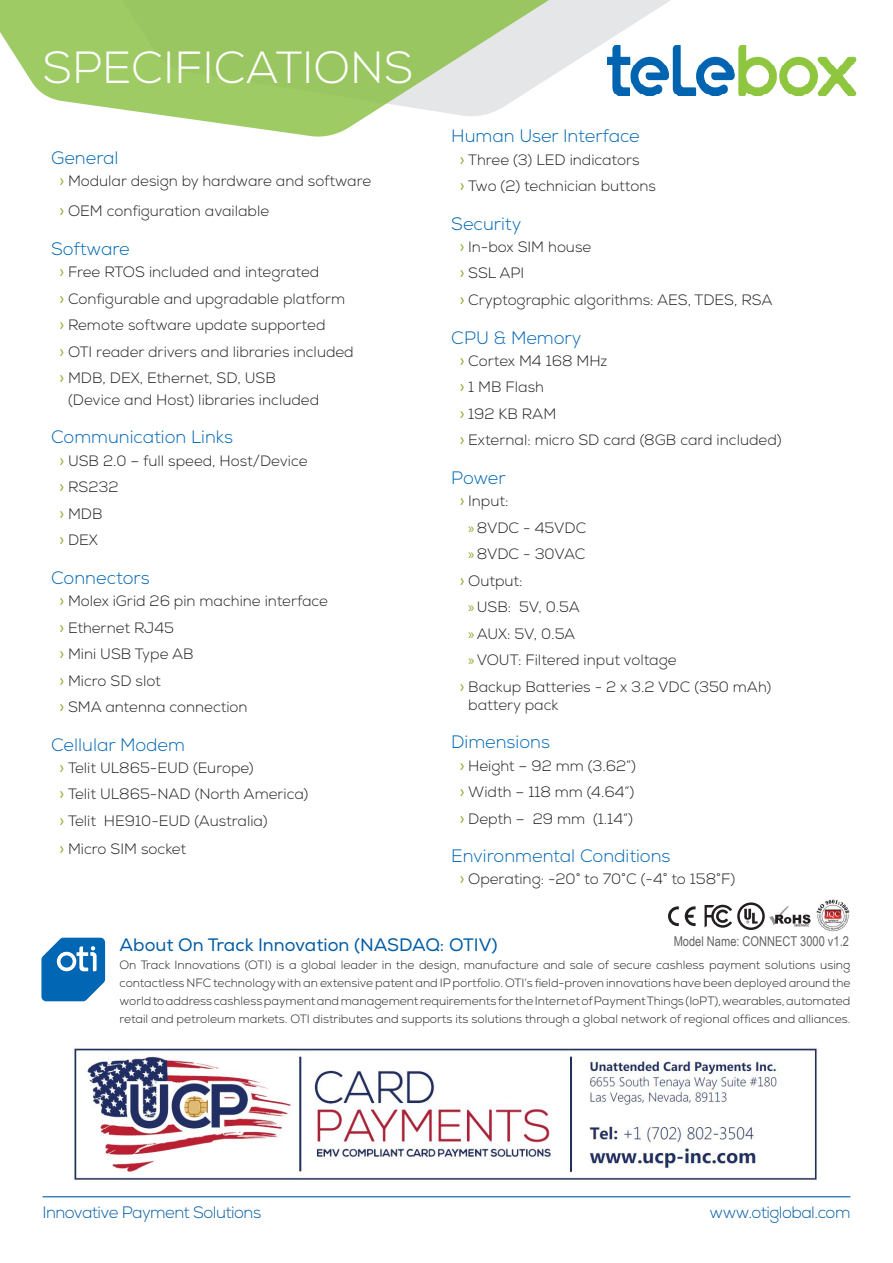
<style>
.page{position:relative;width:893px;height:1263px;background:#fff}
.page>*{position:absolute;margin:0;border:0;box-sizing:border-box;transform-origin:0 0}
.Specification_Title{font:300 45px "Nexa";color:#fff}
.Specs_Title{font:300 18px "Nexa";color:#0166b3}
.Boilerplate_title{font:18px "Nexa";color:#015ca3}
.t1{font:300 16.5px "Nexa";letter-spacing:-.03em;color:#015ca3}
.t2{font:300 15px/21.6px "Nexa";color:#231f20}
.small___notes{font:13.5px "Arial Narrow";color:#636366}
.Boilerplate{font:300 12px/18px "Nexa";color:#231f20;text-align:justify}
.s1{font-weight:400;color:#88ac2e}
.s2{font-family:"Myriad Pro";font-weight:400;color:#88ac2e}
</style>
<div class="page">
<hr style="left:43px;top:1196px;width:807px;height:1px;background:#015ca3">
<svg style="left:0;top:0;width:721px;height:137px;fill:#9fcb65"></svg>
<svg style="left:668px;top:906px;width:28px;height:20px"></svg>
<svg style="left:737px;top:902px;width:28px;height:28px"></svg>
<div style="left:740px;top:905px;width:22px;height:22px;background:#fff;border-radius:50%"></div>
<svg style="left:744px;top:909px;width:14px;height:15px"></svg>
<svg style="left:769px;top:906px;width:41px;height:20px"></svg>
<img style="left:816px;top:899px;width:34px;height:33px">
<svg style="left:705px;top:905px;width:27px;height:23px"></svg>
<img style="left:608px;top:46px;width:249px;height:49px">
<svg style="left:41px;top:938px;width:64px;height:63px"></svg>
<img style="left:72px;top:1046px;width:747px;height:134px">
<p class="Specification_Title" style="left:43px;top:41px;width:372px">SPECIFICATIONS</p>
<p class="Specs_Title" style="left:51px;top:147px;width:69px">General</p>
<p class="t2" style="left:60px;top:171px;width:313px"><span class="s1">›</span> Modular design by hardware and software</p>
<p class="t2" style="left:60px;top:201px;width:211px"><span class="s1">›</span> OEM configuration available</p>
<p class="Specs_Title" style="left:51px;top:238px;width:80px">Software</p>
<p class="t2" style="left:60px;top:262px;width:261px"><span class="s1">›</span> Free RTOS included and integrated</p>
<p class="t2" style="left:60px;top:288px;width:287px"><span class="s1">›</span> Configurable and upgradable platform</p>
<p class="t2" style="left:60px;top:315px;width:267px"><span class="s1">›</span> Remote software update supported</p>
<p class="t2" style="left:60px;top:341px;width:296px"><span class="s1">›</span> OTI reader drivers and libraries included</p>
<p class="t2" style="left:68px;top:368px;width:253px;text-indent:-9px"><span class="s1">›</span> MDB, DEX, Ethernet, SD, USB (Device and Host) libraries included</p>
<p class="Specs_Title" style="left:51px;top:427px;width:184px">Communication Links</p>
<p class="t2" style="left:60px;top:450px;width:249px"><span class="s1">›</span> USB 2.0 – full speed, Host/Device</p>
<p class="t2" style="left:60px;top:476px;width:60px"><span class="s1">›</span> RS232</p>
<p class="t2" style="left:60px;top:503px;width:45px"><span class="s1">›</span> MDB</p>
<p class="t2" style="left:60px;top:529px;width:40px"><span class="s1">›</span> DEX</p>
<p class="Specs_Title" style="left:51px;top:567px;width:100px">Connectors</p>
<p class="t2" style="left:60px;top:590px;width:270px"><span class="s1">›</span> Molex iGrid 26 pin machine interface</p>
<p class="t2" style="left:60px;top:617px;width:116px"><span class="s1">›</span> Ethernet RJ45</p>
<p class="t2" style="left:60px;top:643px;width:135px"><span class="s1">›</span> Mini USB Type AB</p>
<p class="t2" style="left:60px;top:670px;width:103px"><span class="s1">›</span> Micro SD slot</p>
<p class="t2" style="left:60px;top:696px;width:190px"><span class="s1">›</span> SMA antenna connection</p>
<p class="Specs_Title" style="left:51px;top:734px;width:135px">Cellular Modem</p>
<p class="t2" style="left:60px;top:757px;width:196px"><span class="s1">›</span> Telit UL865-EUD (Europe(</p>
<p class="t2" style="left:60px;top:784px;width:250px"><span class="s1">›</span> Telit UL865-NAD (North America(</p>
<p class="t2" style="left:104px;top:810px;width:165px">HE910-EUD (Australia(</p>
<p class="t2" style="left:60px;top:810px;width:38px"><span class="s1">›</span> Telit</p>
<p class="t2" style="left:60px;top:838px;width:128px"><span class="s1">›</span> Micro SIM socket</p>
<p class="Specs_Title" style="left:451px;top:125px;width:190px">Human User Interface</p>
<p class="t2" style="left:460px;top:149px;width:181px"><span class="s1">›</span> Three 3( ) LED indicators</p>
<p class="t2" style="left:460px;top:175px;width:198px"><span class="s1">›</span> Two 2( ) technician buttons</p>
<p class="Specs_Title" style="left:451px;top:213px;width:72px">Security</p>
<p class="t2" style="left:460px;top:236px;width:133px"><span class="s1">›</span> In-box SIM house</p>
<p class="t2" style="left:460px;top:263px;width:66px"><span class="s1">›</span> SSL API</p>
<p class="t2" style="left:460px;top:289px;width:314px"><span class="s1">›</span> Cryptographic algorithms: AES, TDES, RSA</p>
<p class="Specs_Title" style="left:451px;top:327px;width:132px">CPU &amp; Memory</p>
<p class="t2" style="left:460px;top:350px;width:149px"><span class="s1">›</span> Cortex M4 168 MHz</p>
<p class="t2" style="left:460px;top:377px;width:86px">1<span class="s1">›</span> MB Flash</p>
<p class="t2" style="left:460px;top:403px;width:98px"><span class="s1">›</span> 192 KB RAM</p>
<p class="t2" style="left:460px;top:430px;width:323px"><span class="s1">›</span> External: micro SD card 8( GB card included(</p>
<p class="Specs_Title" style="left:451px;top:467px;width:56px">Power</p>
<p class="t2" style="left:460px;top:491px;width:50px"><span class="s1">›</span> Input:</p>
<p class="t2" style="left:468px;top:517px;width:120px">8<span class="s2">»</span> VDC - 45VDC</p>
<p class="t2" style="left:468px;top:544px;width:119px">8<span class="s2">»</span> VDC - 30VAC</p>
<p class="t2" style="left:460px;top:570px;width:64px"><span class="s1">›</span> Output:</p>
<p class="t2" style="left:468px;top:597px;width:113px"><span class="s2">»</span> USB 5: V, 0.5A</p>
<p class="t2" style="left:468px;top:623px;width:109px"><span class="s2">»</span> AUX 5: V, 0.5A</p>
<p class="t2" style="left:468px;top:650px;width:210px"><span class="s2">»</span>VOUT: Filtered input voltage</p>
<p class="t2" style="left:468px;top:678px;width:304px;line-height:18px;text-indent:-9px"><span class="s1">›</span> Backup Batteries 2- x 3.2 VDC (350 mAh( battery pack</p>
<p class="Specs_Title" style="left:451px;top:731px;width:100px">Dimensions</p>
<p class="t2" style="left:460px;top:755px;width:178px"><span class="s1">›</span> Height – 92 mm )3.62 (“</p>
<p class="t2" style="left:460px;top:781px;width:176px"><span class="s1">›</span> Width – 118 mm )4.64 (“</p>
<p class="t2" style="left:593px;top:808px;width:41px">)1.14 (“</p>
<p class="t2" style="left:533px;top:808px;width:54px">29 mm</p>
<p class="t2" style="left:460px;top:808px;width:67px"><span class="s1">›</span> Depth –</p>
<p class="Specs_Title" style="left:451px;top:845px;width:221px">Environmental Conditions</p>
<p class="t2" style="left:460px;top:869px;width:277px"><span class="s1">›</span> Operating: -20° to 70°C (-4° to 158°F(</p>
<p class="small___notes" style="left:674px;top:932px;width:177px">Model Name: CONNECT 3000 v1.2</p>
<p class="Boilerplate_title" style="left:120px;top:934px;width:380px">About On Track Innovation (NASDAQ: OTIV(</p>
<p class="Boilerplate" style="left:120px;top:956px;width:732px">On Track Innovations (OTI) is a global leader in the design, manufacture and sale of secure cashless payment solutions using contactless NFCtechnologywith an extensive patent and IPportfolio. OTI s’ field-proven innovations have been deployed aroundthe worldtoaddresscashlesspaymentandmanagementrequirementsfortheInternetofPaymentThings(IoPT ,) wearables,automated retail and petroleum markets. OTI distributes and supports its solutions through a global network of regional offices and alliances.</p>
<p class="t1" style="left:43px;top:1202px;width:220px">Innovative Payment Solutions</p>
<p class="t1" style="left:710px;top:1202px;width:142px">www.otiglobal.com</p>
</div>
